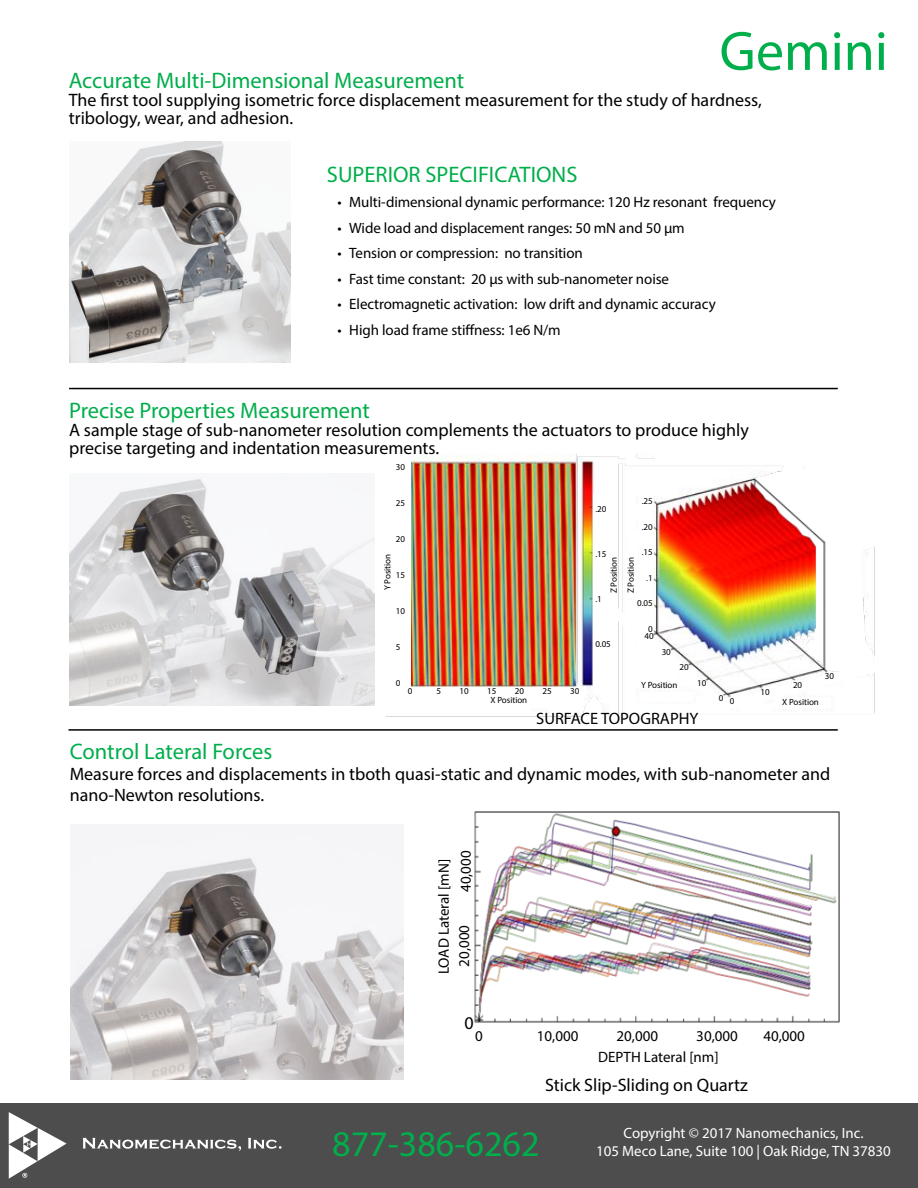
<style>
.page{position:relative;width:918px;height:1188px;background:#fff}
.page>*{position:absolute;margin:0;border:0;box-sizing:border-box;transform-origin:0 0}
.t1{font:55.95px "Myriad Pro";color:#00ae4b}
.t2{font:36.15px "Myriad Pro";color:#00ae4b}
.t3{font:22.5px "Myriad Pro";color:#00ae4b}
.t4{font:18px/18px "Myriad Pro";color:#000}
.t5{font:16.5px "Myriad Pro";color:#000}
.t6{font:15px "Myriad Pro";letter-spacing:-.005em;color:#000}
.t7{font:15px "Myriad Pro";color:#fff}
.t8{font:9px/17px "Myriad Pro";letter-spacing:-.005em;color:#000}
</style>
<div class="page">
<img style="left:386px;top:454px;width:489px;height:268px">
<div style="left:386px;top:453px;width:24px;height:244px;background:#fff"></div>
<div style="left:0;top:1104px;width:918px;height:84px;background:#4d4d4d"></div>
<img style="left:452px;top:811px;width:388px;height:256px">
<svg style="left:83px;top:1138px;width:158px;height:13px"></svg>
<svg style="left:248px;top:1138px;width:34px;height:11px"></svg>
<svg style="left:9px;top:1112px;width:58px;height:67px"></svg>
<hr style="left:68px;top:729px;width:770px;height:2px;background:#000">
<hr style="left:69px;top:388px;width:769px;height:1px;background:#000">
<img style="left:70px;top:855px;width:333px;height:225px">
<img style="left:70px;top:478px;width:304px;height:228px">
<div style="left:401px;top:688px;width:184px;height:9px;background:#fff"></div>
<div style="left:491px;top:697px;width:58px;height:11px;background:#fff"></div>
<div style="left:628px;top:539px;width:9px;height:59px;background:#fff"></div>
<div style="left:607px;top:546px;width:10px;height:59px;background:#fff"></div>
<svg style="left:607px;top:605px;width:268px;height:108px"></svg>
<div style="left:639px;top:488px;width:14px;height:158px;background:#fff"></div>
<div style="left:594px;top:494px;width:15px;height:192px;background:#fff"></div>
<div style="left:459px;top:1029px;width:420px;height:17px;background:#fff"></div>
<div style="left:455px;top:813px;width:19px;height:216px;background:#fff"></div>
<div style="left:523px;top:1048px;width:216px;height:18px;background:#fff"></div>
<img style="left:70px;top:142px;width:221px;height:221px">
<h1 class="t1" style="left:720px;top:17px;width:170px">Gemini</h1>
<p class="t3" style="left:69px;top:66px;width:397px">Accurate Multi-Dimensional Measurement</p>
<p class="t4" style="left:69px;top:90px;width:695px">The first tool supplying isometric force displacement measurement for the study of hardness, tribology, wear, and adhesion.</p>
<p class="t3" style="left:327px;top:160px;width:252px">SUPERIOR SPECIFICATIONS</p>
<p class="t6" style="left:337px;top:193px;width:440px">• Multi-dimensional dynamic performance: 120 Hz resonant frequency</p>
<p class="t6" style="left:337px;top:218px;width:349px">• Wide load and displacement ranges: 50 mN and 50 μm</p>
<p class="t6" style="left:337px;top:244px;width:247px">• Tension or compression: no transition</p>
<p class="t6" style="left:337px;top:269px;width:333px">• Fast time constant: 20 μs with sub-nanometer noise</p>
<p class="t6" style="left:337px;top:295px;width:380px">• Electromagnetic activation: low drift and dynamic accuracy</p>
<p class="t6" style="left:337px;top:320px;width:225px">• High load frame stiffness: 1e6 N/m</p>
<p class="t3" style="left:69px;top:396px;width:302px">Precise Properties Measurement</p>
<p class="t4" style="left:69px;top:420px;width:681px">A sample stage of sub-nanometer resolution complements the actuators to produce highly precise targeting and indentation measurements.</p>
<p class="t8" style="left:396px;top:458px;width:11px">30</p>
<p class="t8" style="left:396px;top:494px;width:11px">25</p>
<p class="t8" style="left:396px;top:530px;width:11px">20</p>
<p class="t8" style="left:396px;top:566px;width:11px">15</p>
<p class="t8" style="left:396px;top:602px;width:11px">10</p>
<p class="t8" style="left:396px;top:638px;width:6px">5</p>
<p class="t8" style="left:396px;top:674px;width:6px">0</p>
<p class="t8" style="left:642px;top:492px;width:12px">.25</p>
<p class="t8" style="left:642px;top:518px;width:12px">.20</p>
<p class="t8" style="left:642px;top:543px;width:12px">.15</p>
<p class="t8" style="left:646px;top:569px;width:8px">.1</p>
<p class="t8" style="left:637px;top:594px;width:17px">0.05</p>
<p class="t8" style="left:648px;top:620px;width:6px">0</p>
<p class="t8" style="left:595px;top:500px;width:12px">.20</p>
<p class="t8" style="left:595px;top:545px;width:12px">.15</p>
<p class="t8" style="left:595px;top:590px;width:8px">.1</p>
<p class="t8" style="left:595px;top:635px;width:17px">0.05</p>
<p class="t8" style="left:379px;top:590px;width:38px;rotate:-90deg">Y Position</p>
<p class="t8" style="left:605px;top:593px;width:38px;rotate:-90deg">Z Position<br>Z Position</p>
<p class="t8" style="left:644px;top:628px;width:11px">40</p>
<p class="t8" style="left:662px;top:644px;width:11px">30</p>
<p class="t8" style="left:680px;top:659px;width:11px">20</p>
<p class="t8" style="left:825px;top:668px;width:11px">30</p>
<p class="t8" style="left:697px;top:674px;width:11px">10</p>
<p class="t8" style="left:641px;top:676px;width:38px">Y Position</p>
<p class="t8" style="left:793px;top:676px;width:11px">20</p>
<p class="t8" style="left:408px;top:683px;width:6px">0</p>
<p class="t8" style="left:436px;top:683px;width:6px">5</p>
<p class="t8" style="left:460px;top:683px;width:11px">10</p>
<p class="t8" style="left:487px;top:683px;width:11px">15</p>
<p class="t8" style="left:515px;top:683px;width:11px">20</p>
<p class="t8" style="left:543px;top:683px;width:11px">25</p>
<p class="t8" style="left:570px;top:683px;width:11px">30</p>
<p class="t8" style="left:761px;top:683px;width:11px">10</p>
<p class="t8" style="left:719px;top:690px;width:6px">0</p>
<p class="t8" style="left:491px;top:692px;width:38px">X Position</p>
<p class="t8" style="left:782px;top:693px;width:38px">X Position</p>
<p class="t8" style="left:730px;top:693px;width:6px">0</p>
<p class="t5" style="left:536px;top:708px;width:164px">SURFACE TOPOGRAPHY</p>
<p class="t3" style="left:70px;top:738px;width:204px">Control Lateral Forces</p>
<p class="t4" style="left:70px;top:763px;width:762px;line-height:21px">Measure forces and displacements in tboth quasi-static and dynamic modes, with sub-nanometer and nano-Newton resolutions.</p>
<p class="t6" style="left:435px;top:974px;width:117px;rotate:-90deg">LOAD Lateral [mN]</p>
<p class="t6" style="left:456px;top:892px;width:43px;rotate:-90deg">40,000</p>
<p class="t6" style="left:455px;top:967px;width:43px;rotate:-90deg">20,000</p>
<p class="t4" style="left:465px;top:1014px;width:11px">0</p>
<p class="t6" style="left:475px;top:1026px;width:9px">0</p>
<p class="t6" style="left:537px;top:1026px;width:43px">10,000</p>
<p class="t6" style="left:617px;top:1026px;width:43px">20,000</p>
<p class="t6" style="left:696px;top:1026px;width:43px">30,000</p>
<p class="t6" style="left:763px;top:1026px;width:43px">40,000</p>
<p class="t6" style="left:598px;top:1048px;width:122px">DEPTH Lateral [nm]</p>
<p class="t4" style="left:545px;top:1076px;width:204px">Stick Slip-Sliding on Quartz</p>
<h2 class="t2" style="left:332px;top:1121px;width:209px">877-386-6262</h2>
<p class="t7" style="left:624px;top:1124px;width:241px">Copyright © 2017 Nanomechanics, Inc.</p>
<p class="t7" style="left:596px;top:1142px;width:296px">105 Meco Lane, Suite 100 | Oak Ridge, TN 37830</p>
</div>
